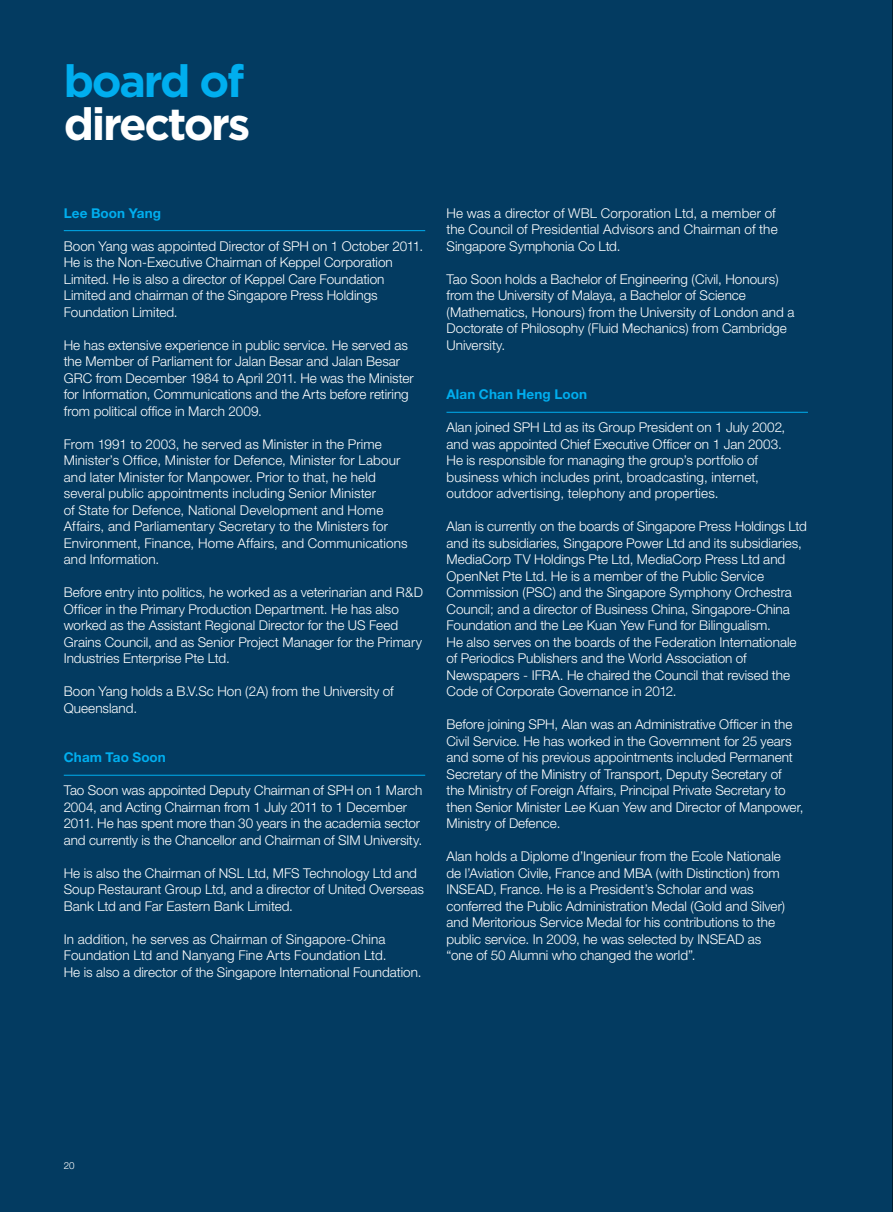
<style>
.page{position:relative;width:893px;height:1212px;background:#033b61}
.page>*{position:absolute;margin:0;border:0;box-sizing:border-box;transform-origin:0 0}
.t1{font:700 45px "Gotham";letter-spacing:-.05em;color:#fff}
.t2{font:700 45px "Gotham";letter-spacing:-.05em;color:#00aeef}
.t3{font:300 13.5px/16.5px "Helvetica Neue";color:#fff}
.t4{font:700 13.5px "Helvetica Neue";letter-spacing:.01em;color:#00aeef}
.t5{font:300 9.75px "Helvetica Neue";color:#fff}
</style>
<div class="page">
<hr style="left:892px;top:0;width:1px;height:1212px;background:#000">
<hr style="left:64px;top:230px;width:361px;height:1px;background:#00aeef">
<hr style="left:64px;top:775px;width:361px;height:1px;background:#00aeef">
<hr style="left:446px;top:412px;width:362px;height:1px;background:#00aeef">
<h1 class="t2" style="left:64px;top:55px;width:182px">board of</h1>
<h1 class="t1" style="left:64px;top:98px;width:188px">directors</h1>
<p class="t4" style="left:64px;top:204px;width:99px">Lee Boon Yang</p>
<p class="t3" style="left:64px;top:237px;width:361px">Boon Yang was appointed Director of SPH on 1 October 2011.<br>He is the Non-Executive Chairman of Keppel Corporation Limited. He is also a director of Keppel Care Foundation Limited and chairman of the Singapore Press Holdings Foundation Limited.</p>
<p class="t3" style="left:64px;top:336px;width:351px">He has extensive experience in public service. He served as the Member of Parliament for Jalan Besar and Jalan Besar GRC from December 1984 to April 2011. He was the Minister for Information, Communications and the Arts before retiring from political office in March 2009.</p>
<p class="t3" style="left:64px;top:435px;width:345px">From 1991 to 2003, he served as Minister in the Prime Minister’s Office, Minister for Defence, Minister for Labour and later Minister for Manpower. Prior to that, he held several public appointments including Senior Minister<br>of State for Defence, National Development and Home Affairs, and Parliamentary Secretary to the Ministers for Environment, Finance, Home Affairs, and Communications and Information.</p>
<p class="t3" style="left:64px;top:584px;width:361px">Before entry into politics, he worked as a veterinarian and R&amp;D Officer in the Primary Production Department. He has also worked as the Assistant Regional Director for the US Feed Grains Council, and as Senior Project Manager for the Primary Industries Enterprise Pte Ltd.</p>
<p class="t3" style="left:64px;top:683px;width:331px">Boon Yang holds a B.V.Sc Hon (2A) from the University of<br>Queensland.</p>
<p class="t4" style="left:64px;top:749px;width:104px">Cham Tao Soon</p>
<p class="t3" style="left:64px;top:782px;width:360px">Tao Soon was appointed Deputy Chairman of SPH on 1 March 2004, and Acting Chairman from 1 July 2011 to 1 December 2011. He has spent more than 30 years in the academia sector and currently is the Chancellor and Chairman of SIM University.</p>
<p class="t3" style="left:64px;top:864px;width:362px">He is also the Chairman of NSL Ltd, MFS Technology Ltd and<br>Soup Restaurant Group Ltd, and a director of United Overseas<br>Bank Ltd and Far Eastern Bank Limited.</p>
<p class="t3" style="left:64px;top:930px;width:359px">In addition, he serves as Chairman of Singapore-China<br>Foundation Ltd and Nanyang Fine Arts Foundation Ltd.<br>He is also a director of the Singapore International Foundation.</p>
<p class="t3" style="left:446px;top:204px;width:333px">He was a director of WBL Corporation Ltd, a member of the Council of Presidential Advisors and Chairman of the<br>Singapore Symphonia Co Ltd.</p>
<p class="t3" style="left:446px;top:270px;width:349px">Tao Soon holds a Bachelor of Engineering (Civil, Honours) from the University of Malaya, a Bachelor of Science (Mathematics, Honours) from the University of London and a Doctorate of Philosophy (Fluid Mechanics) from Cambridge University.</p>
<p class="t4" style="left:446px;top:386px;width:142px">Alan Chan Heng Loon</p>
<p class="t3" style="left:446px;top:419px;width:340px">Alan joined SPH Ltd as its Group President on 1 July 2002, and was appointed Chief Executive Officer on 1 Jan 2003.<br>He is responsible for managing the group’s portfolio of business which includes print, broadcasting, internet, outdoor advertising, telephony and properties.</p>
<p class="t3" style="left:446px;top:518px;width:362px">Alan is currently on the boards of Singapore Press Holdings Ltd and its subsidiaries, Singapore Power Ltd and its subsidiaries, MediaCorp TV Holdings Pte Ltd, MediaCorp Press Ltd and OpenNet Pte Ltd. He is a member of the Public Service Commission (PSC) and the Singapore Symphony Orchestra Council; and a director of Business China, Singapore-China Foundation and the Lee Kuan Yew Fund for Bilingualism.<br>He also serves on the boards of the Federation Internationale of Periodics Publishers and the World Association of Newspapers - IFRA. He chaired the Council that revised the Code of Corporate Governance in 2012.</p>
<p class="t3" style="left:446px;top:716px;width:359px">Before joining SPH, Alan was an Administrative Officer in the Civil Service. He has worked in the Government for 25 years and some of his previous appointments included Permanent Secretary of the Ministry of Transport, Deputy Secretary of<br>the Ministry of Foreign Affairs, Principal Private Secretary to then Senior Minister Lee Kuan Yew and Director of Manpower, Ministry of Defence.</p>
<p class="t3" style="left:446px;top:848px;width:340px">Alan holds a Diplome d’Ingenieur from the Ecole Nationale de l’Aviation Civile, France and MBA (with Distinction) from INSEAD, France. He is a President’s Scholar and was conferred the Public Administration Medal (Gold and Silver) and Meritorious Service Medal for his contributions to the public service. In 2009, he was selected by INSEAD as “one of 50 Alumni who changed the world”.</p>
<p class="t5" style="left:64px;top:1160px;width:12px">20</p>
</div>
